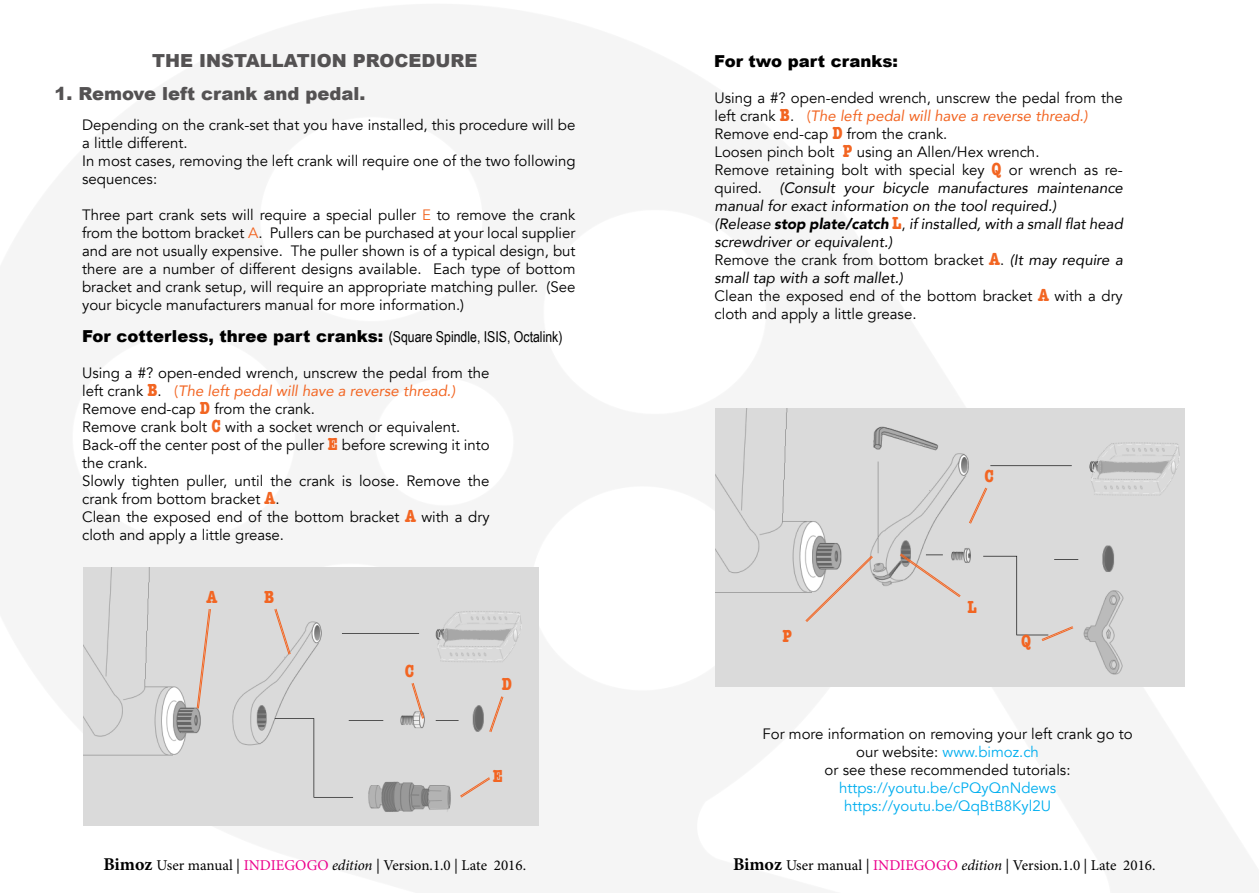
<style>
.page{position:relative;width:1259px;height:893px;background:#fff}
.page>*{position:absolute;margin:0;border:0;box-sizing:border-box;transform-origin:0 0}
.t1{font:900 18px "Arial";color:#545253}
.t2{font:700 condensed 18px "American Typewriter";color:#f26522}
.t3{font:900 16.5px "Arial";color:#000}
.t4{font:15px/18px "Avenir";color:#000}
.t5{font:15px "Minion Pro";color:#000}
.t6{font:15px/18px "Avenir";color:#00aeef;text-align:center}
.s1{color:#f26522}
.s2{font-family:"Arial Narrow";font-weight:400;font-size:15px}
.s3{font-family:"American Typewriter";font-weight:700;font-stretch:condensed;font-size:18px;color:#f26522}
.s4{font-style:italic;color:#f26522}
.s5{font-style:italic}
.s6{font-weight:900;font-style:italic}
.s7{color:#00aeef}
.s8{font-weight:700;font-size:18px}
.s9{color:#ec008c}
</style>
<div class="page">
<img style="left:83px;top:568px;width:455px;height:258px">
<svg style="left:274px;top:609px;width:16px;height:46px"></svg>
<svg style="left:412px;top:683px;width:12px;height:36px"></svg>
<svg style="left:489px;top:696px;width:14px;height:36px"></svg>
<svg style="left:460px;top:777px;width:30px;height:20px"></svg>
<svg style="left:197px;top:609px;width:14px;height:100px"></svg>
<div style="left:715px;top:408px;width:469px;height:279px;background:#dadada"></div>
<svg style="left:805px;top:556px;width:68px;height:66px"></svg>
<svg style="left:1041px;top:626px;width:32px;height:15px"></svg>
<svg style="left:899px;top:553px;width:61px;height:44px"></svg>
<svg style="left:969px;top:487px;width:18px;height:37px"></svg>
<p class="t1" style="left:152px;top:47px;width:327px">THE INSTALLATION PROCEDURE</p>
<p class="t1" style="left:55px;top:81px;width:312px">1. Remove left crank and pedal.</p>
<p class="t4" style="left:82px;top:116px;width:495px">Depending on the crank-set that you have installed, this procedure will be a little different.<br>In most cases, removing the left crank will require one of the two following sequences:</p>
<p class="t4" style="left:82px;top:206px;width:495px;text-align:justify">Three part crank sets will require a special puller <span class="s1">E</span> to remove the crank from the bottom bracket <span class="s1">A</span>. Pullers can be purchased at your local supplier and are not usually expensive. The puller shown is of a typical design, but there are a number of different designs available. Each type of bottom bracket and crank setup, will require an appropriate matching puller. (See your bicycle manufacturers manual for more information.)</p>
<p class="t3" style="left:82px;top:325px;width:482px">For cotterless, three part cranks: <span class="s2">(Square Spindle, ISIS, Octalink)</span></p>
<p class="t4" style="left:82px;top:364px;width:409px">Using a #? open-ended wrench, unscrew the pedal from the left crank <span class="s3">B</span>. <span class="s1">(</span><span class="s4">The left pedal will have a reverse thread.)<br></span>Remove end-cap <span class="s3">D</span> from the crank.<br>Remove crank bolt <span class="s3">C</span> with a socket wrench or equivalent.<br>Back-off the center post of the puller <span class="s3">E</span> before screwing it into the crank.<br>Slowly tighten puller, until the crank is loose. Remove the crank from bottom bracket <span class="s3">A</span>.<br>Clean the exposed end of the bottom bracket <span class="s3">A</span> with a dry cloth and apply a little grease.</p>
<p class="t2" style="left:207px;top:582px;width:12px">A</p>
<p class="t2" style="left:264px;top:582px;width:12px">B</p>
<p class="t2" style="left:405px;top:657px;width:11px">C</p>
<p class="t2" style="left:502px;top:670px;width:12px">D</p>
<p class="t2" style="left:493px;top:762px;width:12px">E</p>
<p class="t3" style="left:714px;top:50px;width:185px">For two part cranks:</p>
<p class="t4" style="left:714px;top:89px;width:410px">Using a #? open-ended wrench, unscrew the pedal from the left crank <span class="s3">B</span>. <span class="s1">(</span><span class="s4">The left pedal will have a reverse thread.)<br></span>Remove end-cap <span class="s3">D</span> from the crank.<br>Loosen pinch bolt <span class="s3">P</span> using an Allen/Hex wrench.<br>Remove retaining bolt with special key <span class="s3">Q</span> or wrench as re&shy;quired. <span class="s5">(Consult your bicycle manufactures maintenance manual for exact information on the tool required.)<br>(Release</span> <span class="s6">stop plate/catch</span> <span class="s3">L</span>, <span class="s5">if installed, with a small flat head screwdriver or equivalent.)<br></span>Remove the crank from bottom bracket <span class="s3">A</span>. <span class="s5">(It may require a small tap with a soft mallet.)<br></span>Clean the exposed end of the bottom bracket <span class="s3">A</span> with a dry cloth and apply a little grease.</p>
<p class="t2" style="left:984px;top:461px;width:11px">C</p>
<p class="t2" style="left:967px;top:593px;width:11px">L</p>
<p class="t2" style="left:782px;top:622px;width:11px">P</p>
<p class="t2" style="left:1021px;top:627px;width:11px">Q</p>
<p class="t4" style="left:762px;top:725px;width:371px;text-align:center">For more information on removing your left crank go to our website: <span class="s7">www.bimoz.ch<br></span>or see these recommended tutorials:</p>
<p class="t6" style="left:839px;top:779px;width:218px">https://youtu.be/cPQyQnNdews https://youtu.be/QqBtB8Kyl2U</p>
<p class="t5" style="left:103px;top:856px;width:424px"><span class="s8">Bimoz</span> User manual | <span class="s9">INDIEGOGO</span> <span class="s5">edition</span> | Version.1.0 | Late 2016.</p>
<p class="t5" style="left:733px;top:855px;width:424px"><span class="s8">Bimoz</span> User manual | <span class="s9">INDIEGOGO</span> <span class="s5">edition</span> | Version.1.0 | Late 2016.</p>
</div>
